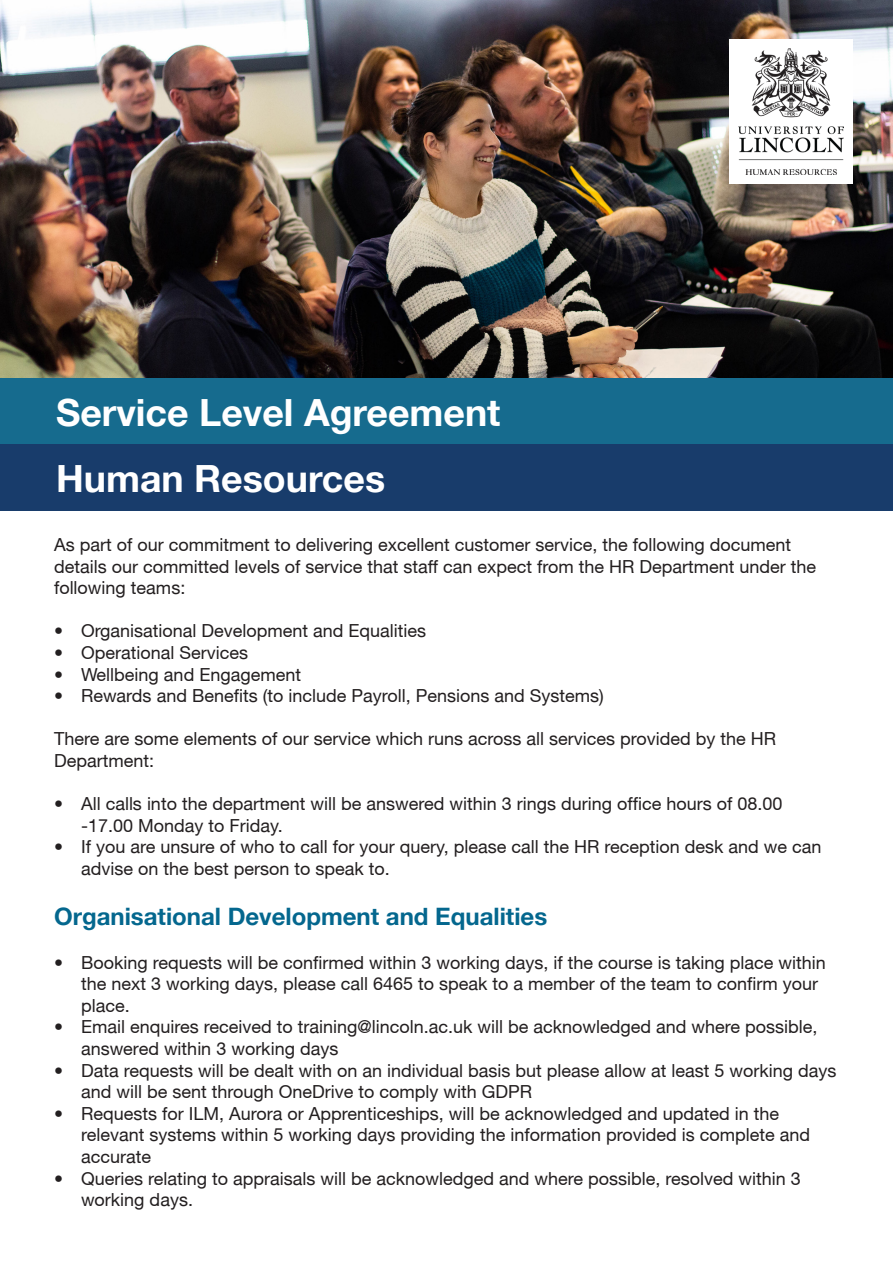
<style>
.page{position:relative;width:893px;height:1263px;background:#fff}
.page>*{position:absolute;margin:0;border:0;box-sizing:border-box;transform-origin:0 0}
.t1{font:700 37.5px "Helvetica Neue";color:#fff}
.t2{font:700 24px "Helvetica Neue";color:#04678e}
.t3{font:18px/21.6px "Helvetica Neue";color:#231f20}
</style>
<div class="page">
<img style="left:0;top:0;width:893px;height:419px">
<div style="left:1px;top:378px;width:892px;height:67px;background:#166b8e"></div>
<div style="left:1px;top:445px;width:892px;height:66px;background:#183c6b"></div>
<div style="left:729px;top:39px;width:124px;height:144px;background:#fff"></div>
<img style="left:739px;top:48px;width:104px;height:126px">
<p class="t1" style="left:56px;top:390px;width:446px">Service Level Agreement</p>
<p class="t1" style="left:56px;top:456px;width:331px">Human Resources</p>
<p class="t3" style="left:54px;top:533px;width:764px">As part of our commitment to delivering excellent customer service, the following document details our committed levels of service that staff can expect from the HR Department under the following teams:</p>
<p class="t3" style="left:54px;top:620px;width:374px">• Organisational Development and Equalities</p>
<p class="t3" style="left:54px;top:641px;width:196px">• Operational Services</p>
<p class="t3" style="left:54px;top:663px;width:249px">• Wellbeing and Engagement</p>
<p class="t3" style="left:54px;top:685px;width:551px">• Rewards and Benefits (to include Payroll, Pensions and Systems)</p>
<p class="t3" style="left:54px;top:728px;width:724px">There are some elements of our service which runs across all services provided by the HR<br>Department:</p>
<p class="t3" style="left:81px;top:793px;width:703px;text-indent:-27px">• All calls into the department will be answered within 3 rings during office hours of 08.00 -17.00 Monday to Friday.</p>
<p class="t3" style="left:81px;top:836px;width:742px;text-indent:-27px">• If you are unsure of who to call for your query, please call the HR reception desk and we can advise on the best person to speak to.</p>
<p class="t2" style="left:54px;top:902px;width:495px">Organisational Development and Equalities</p>
<p class="t3" style="left:81px;top:951px;width:746px;text-indent:-27px">• Booking requests will be confirmed within 3 working days, if the course is taking place within the next 3 working days, please call 6465 to speak to a member of the team to confirm your place.</p>
<p class="t3" style="left:81px;top:1016px;width:738px;text-indent:-27px">• Email enquires received to training@lincoln.ac.uk will be acknowledged and where possible, answered within 3 working days</p>
<p class="t3" style="left:81px;top:1059px;width:757px;text-indent:-27px">• Data requests will be dealt with on an individual basis but please allow at least 5 working days and will be sent through OneDrive to comply with GDPR</p>
<p class="t3" style="left:81px;top:1102px;width:731px;text-indent:-27px">• Requests for ILM, Aurora or Apprenticeships, will be acknowledged and updated in the relevant systems within 5 working days providing the information provided is complete and accurate</p>
<p class="t3" style="left:81px;top:1167px;width:721px;text-indent:-27px">• Queries relating to appraisals will be acknowledged and where possible, resolved within 3 working days.</p>
</div>
